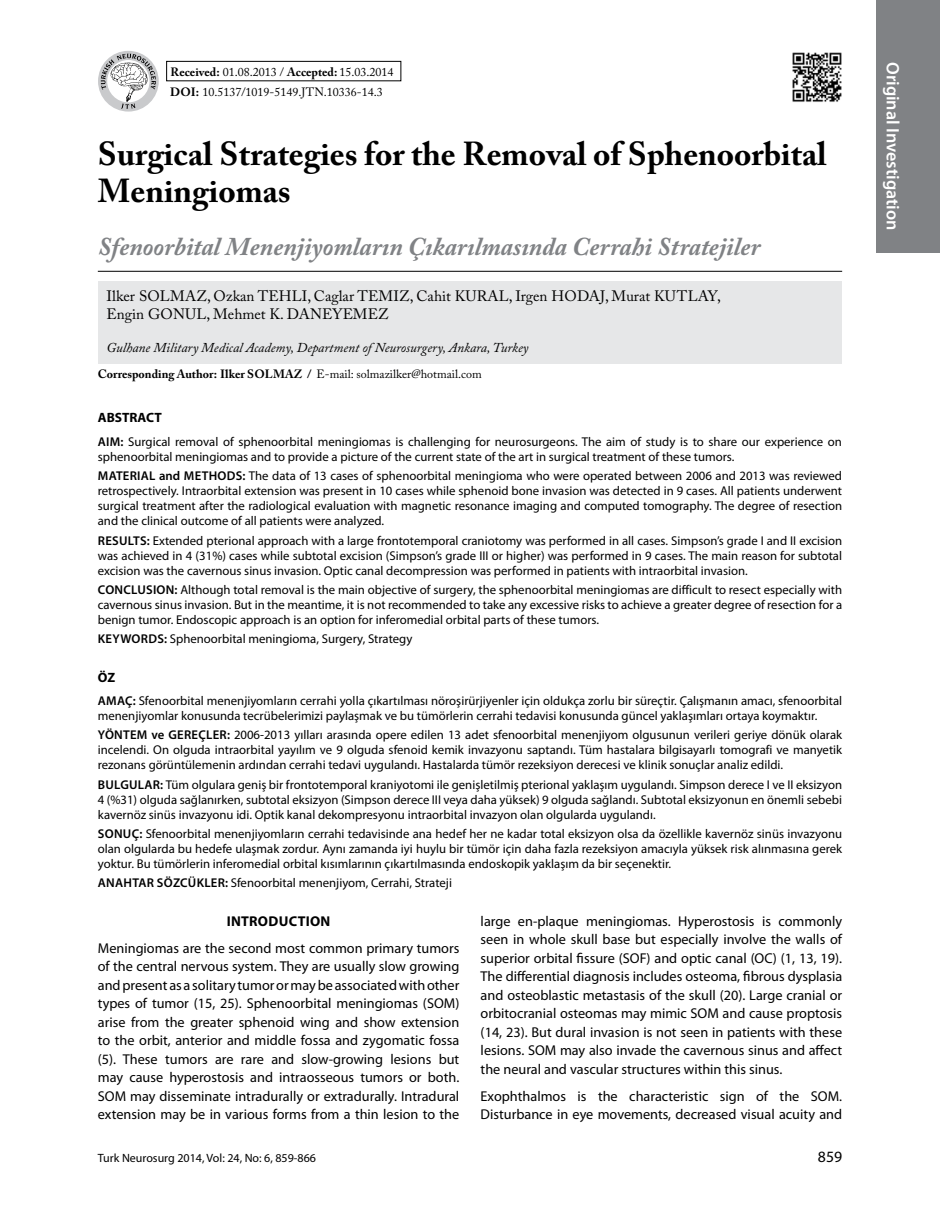
<style>
.page{position:relative;width:940px;height:1217px;background:#fff}
.page>*{position:absolute;margin:0;border:0;box-sizing:border-box;transform-origin:0 0}
.t1{font:700 33px/37.5px "Adobe Caslon Pro";color:#000}
.t2{font:italic 700 25.5px "Adobe Caslon Pro";color:#808285}
.t3{font:600 18px "Myriad Pro";color:#fff}
.t4{font:15.75px "Myriad Pro";color:#000}
.t5{font:15px "Adobe Caslon Pro";color:#000}
.t6{font:14.25px/18.5px "Myriad Pro";color:#000;text-align:justify}
.t7{font:700 14.25px "Myriad Pro";letter-spacing:.02em;color:#000}
.t8{font:italic 13.5px "Adobe Caslon Pro";color:#000}
.t9{font:700 13.5px "Myriad Pro";color:#000}
.t10{font:12.75px/15px "Myriad Pro";color:#000;text-align:justify}
.t11{font:600 12.75px "Myriad Pro";letter-spacing:.01em;color:#000}
.t12{font:12px/20.2px "Adobe Caslon Pro";color:#000}
.t13{font:12px "Myriad Pro";color:#000}
.t14{font:700 12px "Adobe Caslon Pro";color:#000}
.s1{font-weight:700}
.s2{font-weight:600}
</style>
<div class="page">
<div style="left:876px;top:0;width:64px;height:252px;background:#808285"></div>
<div style="left:166px;top:61px;width:235px;height:20px;border:1px solid #000"></div>
<div style="left:98px;top:51px;width:61px;height:60px;background:#c9cacc;border-radius:50%"></div>
<svg style="left:101px;top:54px;width:55px;height:55px"></svg>
<div style="left:98px;top:281px;width:744px;height:82px;background:#e6e7e8"></div>
<hr style="left:98px;top:271px;width:744px;height:1px;background:#000">
<img style="left:792px;top:52px;width:50px;height:50px">
<p class="t12" style="left:170px;top:61px;width:225px"><span class="s1">Received:</span> 01.08.2013 / <span class="s1">Accepted:</span> 15.03.2014<br><span class="s1">DOI:</span> 10.5137/1019-5149.JTN.10336-14.3</p>
<h1 class="t1" style="left:98px;top:134px;width:730px">Surgical Strategies for the Removal of Sphenoorbital<br>Meningiomas</h1>
<h2 class="t2" style="left:98px;top:231px;width:664px">Sfenoorbital Menenjiyomların Çıkarılmasında Cerrahi Stratejiler</h2>
<p class="t5" style="left:106px;top:287px;width:67px">Ilker Solmaz</p>
<p class="t5" style="left:207px;top:287px;width:173px">, Ozkan Tehlı , Caglar Temız</p>
<p class="t5" style="left:410px;top:287px;width:79px">, Cahit Kural</p>
<p class="t5" style="left:509px;top:287px;width:180px">, Irgen Hodaj, Murat Kutlay</p>
<p class="t5" style="left:717px;top:287px;width:5px">,</p>
<p class="t5" style="left:107px;top:305px;width:228px">Engin Gonul, Mehmet K. Daneyemez</p>
<p class="t8" style="left:106px;top:340px;width:423px">Gulhane Military Medical Academy, Department of Neurosurgery, Ankara, Turkey</p>
<p class="t14" style="left:98px;top:366px;width:167px">Corresponding Author: Ilker Solmaz</p>
<p class="t12" style="left:307px;top:363px;width:176px"><span class="s1">/</span> E-mail: solmazilker@hotmail.com</p>
<p class="t9" style="left:98px;top:409px;width:65px">ABSTRACT</p>
<p class="t10" style="left:98px;top:434px;width:746px"><span class="s2">AIM:</span> Surgical removal of sphenoorbital meningiomas is challenging for neurosurgeons. The aim of study is to share our experience on sphenoorbital meningiomas and to provide a picture of the current state of the art in surgical treatment of these tumors.</p>
<p class="t11" style="left:98px;top:467px;width:9px">MATER</p>
<p class="t11" style="left:137px;top:467px;width:56px">IAL AND MET</p>
<p class="t10" style="left:98px;top:468px;width:746px;text-indent:111px"><span class="s2">HODS:</span> The data of 13 cases of sphenoorbital meningioma who were operated between 2006 and 2013 was reviewed retrospectively. Intraorbital extension was present in 10 cases while sphenoid bone invasion was detected in 9 cases. All patients underwent surgical treatment after the radiological evaluation with magnetic resonance imaging and computed tomography. The degree of resection and the clinical outcome of all patients were analyzed.</p>
<p class="t10" style="left:98px;top:532px;width:746px"><span class="s2">RESULTS:</span> Extended pterional approach with a large frontotemporal craniotomy was performed in all cases. Simpson’s grade I and II excision was achieved in 4 (31%) cases while subtotal excision (Simpson’s grade III or higher) was performed in 9 cases. The main reason for subtotal excision was the cavernous sinus invasion. Optic canal decompression was performed in patients with intraorbital invasion.</p>
<p class="t10" style="left:98px;top:581px;width:746px"><span class="s2">CONCLUSION:</span> Although total removal is the main objective of surgery, the sphenoorbital meningiomas are difficult to resect especially with cavernous sinus invasion. But in the meantime, it is not recommended to take any excessive risks to achieve a greater degree of resection for a benign tumor. Endoscopic approach is an option for inferomedial orbital parts of these tumors.</p>
<p class="t10" style="left:98px;top:631px;width:316px"><span class="s2">KEYWORDS:</span> Sphenoorbital meningioma, Surgery, Strategy</p>
<p class="t9" style="left:98px;top:668px;width:19px">ÖZ</p>
<p class="t10" style="left:98px;top:693px;width:746px"><span class="s2">AMAÇ:</span> Sfenoorbital menenjiyomların cerrahi yolla çıkartılması nöroşirürjiyenler için oldukça zorlu bir süreçtir. Çalışmanın amacı, sfenoorbital menenjiyomlar konusunda tecrübelerimizi paylaşmak ve bu tümörlerin cerrahi tedavisi konusunda güncel yaklaşımları ortaya koymaktır.</p>
<p class="t10" style="left:98px;top:727px;width:746px"><span class="s2">YÖNTEM VE GEREÇLER:</span> 2006-2013 yılları arasında opere edilen 13 adet sfenoorbital menenjiyom olgusunun verileri geriye dönük olarak incelendi. On olguda intraorbital yayılım ve 9 olguda sfenoid kemik invazyonu saptandı. Tüm hastalara bilgisayarlı tomografi ve manyetik rezonans görüntülemenin ardından cerrahi tedavi uygulandı. Hastalarda tümör rezeksiyon derecesi ve klinik sonuçlar analiz edildi.</p>
<p class="t10" style="left:98px;top:776px;width:746px"><span class="s2">BULGULAR:</span> Tüm olgulara geniş bir frontotemporal kraniyotomi ile genişletilmiş pterional yaklaşım uygulandı. Simpson derece I ve II eksizyon 4 (%31) olguda sağlanırken, subtotal eksizyon (Simpson derece III veya daha yüksek) 9 olguda sağlandı. Subtotal eksizyonun en önemli sebebi kavernöz sinüs invazyonu idi. Optik kanal dekompresyonu intraorbital invazyon olan olgularda uygulandı.</p>
<p class="t10" style="left:98px;top:825px;width:746px"><span class="s2">SONUÇ:</span> Sfenoorbital menenjiyomların cerrahi tedavisinde ana hedef her ne kadar total eksizyon olsa da özellikle kavernöz sinüs invazyonu olan olgularda bu hedefe ulaşmak zordur. Aynı zamanda iyi huylu bir tümör için daha fazla rezeksiyon amacıyla yüksek risk alınmasına gerek yoktur. Bu tümörlerin inferomedial orbital kısımlarının çıkartılmasında endoskopik yaklaşım da bir seçenektir.</p>
<p class="t10" style="left:98px;top:875px;width:355px"><span class="s2">ANAHTAR SÖZCÜKLER:</span> Sfenoorbital menenjiyom, Cerrahi, Strateji</p>
<p class="t7" style="left:227px;top:911px;width:25px">INTRO</p>
<p class="t7" style="left:268px;top:911px;width:63px">DUCTION</p>
<p class="t6" style="left:98px;top:938px;width:363px">Meningiomas are the second most common primary tumors of the central nervous system. They are usually slow growing and present as a solitary tumor or may be associated with other types of tumor (15, 25). Sphenoorbital meningiomas (SOM) arise from the greater sphenoid wing and show extension to the orbit, anterior and middle fossa and zygomatic fossa (5). These tumors are rare and slow-growing lesions but may cause hyperostosis and intraosseous tumors or both.<br>SOM may disseminate intradurally or extradurally. Intradural extension may be in various forms from a thin lesion to the</p>
<p class="t6" style="left:480px;top:911px;width:363px">large en-plaque meningiomas. Hyperostosis is commonly seen in whole skull base but especially involve the walls of superior orbital fissure (SOF) and optic canal (OC) (1, 13, 19).<br>The differential diagnosis includes osteoma, fibrous dysplasia and osteoblastic metastasis of the skull (20). Large cranial or orbitocranial osteomas may mimic SOM and cause proptosis (14, 23). But dural invasion is not seen in patients with these lesions. SOM may also invade the cavernous sinus and affect the neural and vascular structures within this sinus.</p>
<p class="t6" style="left:480px;top:1086px;width:363px">Exophthalmos is the characteristic sign of the SOM.<br>Disturbance in eye movements, decreased visual acuity and</p>
<p class="t13" style="left:98px;top:1149px;width:220px">Turk Neurosurg 2014, Vol: 24, No: 6, 859-866</p>
<p class="t4" style="left:818px;top:1146px;width:26px">859</p>
<h3 class="t3" style="left:904px;top:62px;width:170px;rotate:90deg">ORIGINAL INVESTIGATION</h3>
</div>
